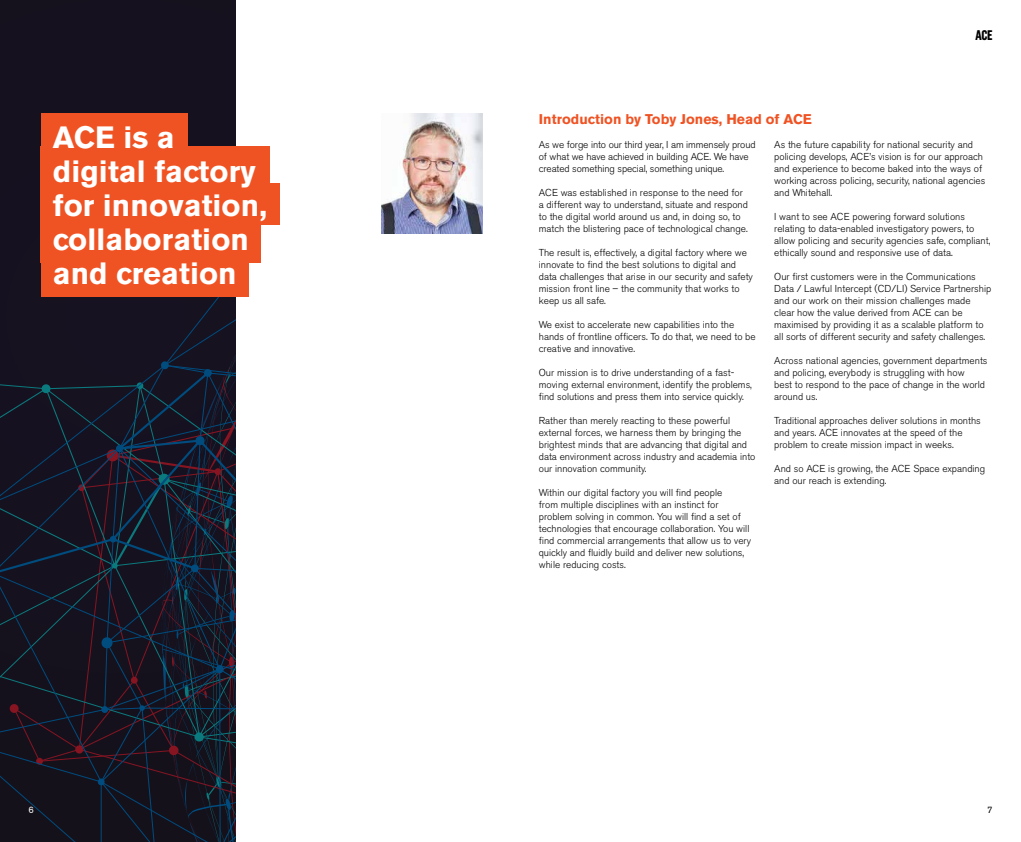
<style>
.page{position:relative;width:1021px;height:842px;background:#fff}
.page>*{position:absolute;margin:0;border:0;box-sizing:border-box;transform-origin:0 0}
.t1{font:700 30.5px/33.9px "Akzidenz Grotesk BE";letter-spacing:.005em;color:#fff}
.t2{font:700 14px "Akzidenz Grotesk BE";letter-spacing:.005em;color:#f05323}
.t3{font:700 13.9px "Grotzec Head Condensed";color:#000}
.t4{font:300 10px/12px "Akzidenz Grotesk BE";color:#000}
.t5{font:9.3px "Akzidenz Grotesk BE";color:#000}
.t6{font:9.3px "Akzidenz Grotesk BE";color:#fff}
</style>
<div class="page">
<svg style="left:0;top:0;width:235px;height:842px;background:#161624"></svg>
<img style="left:381px;top:113px;width:101px;height:120px">
<div style="left:41px;top:113px;width:146px;height:42px;background:#f05323"></div>
<div style="left:41px;top:146px;width:229px;height:42px;background:#f05323"></div>
<div style="left:41px;top:183px;width:239px;height:42px;background:#f05323"></div>
<div style="left:41px;top:221px;width:220px;height:42px;background:#f05323"></div>
<div style="left:41px;top:255px;width:207px;height:42px;background:#f05323"></div>
<h1 class="t1" style="left:53px;top:121px;width:216px">ACE is a digital factory for innovation, collaboration and creation</h1>
<p class="t6" style="left:28px;top:804px;width:7px">6</p>
<h2 class="t2" style="left:539px;top:111px;width:274px">Introduction by Toby Jones, Head of ACE</h2>
<h3 class="t3" style="left:975px;top:27px;width:19px">ACE</h3>
<p class="t4" style="left:539px;top:139px;width:218px">As we forge into our third year, I am immensely proud of what we have achieved in building ACE. We have created something special, something unique.</p>
<p class="t4" style="left:539px;top:187px;width:211px">ACE was established in response to the need for a different way to understand, situate and respond to the digital world around us and, in doing so, to match the blistering pace of technological change.</p>
<p class="t4" style="left:539px;top:247px;width:216px">The result is, effectively, a digital factory where we innovate to find the best solutions to digital and data challenges that arise in our security and safety mission front line – the community that works to keep us all safe.</p>
<p class="t4" style="left:539px;top:319px;width:218px">We exist to accelerate new capabilities into the hands of frontline officers. To do that, we need to be creative and innovative.</p>
<p class="t4" style="left:539px;top:367px;width:214px">Our mission is to drive understanding of a fast&shy;moving external environment, identify the problems, find solutions and press them into service quickly.</p>
<p class="t4" style="left:539px;top:415px;width:218px">Rather than merely reacting to these powerful external forces, we harness them by bringing the brightest minds that are advancing that digital and data environment across industry and academia into our innovation community.</p>
<p class="t4" style="left:539px;top:487px;width:214px">Within our digital factory you will find people<br>from multiple disciplines with an instinct for problem solving in common. You will find a set of technologies that encourage collaboration. You will find commercial arrangements that allow us to very quickly and fluidly build and deliver new solutions, while reducing costs.</p>
<p class="t4" style="left:774px;top:139px;width:213px">As the future capability for national security and policing develops, ACE’s vision is for our approach and experience to become baked into the ways of working across policing, security, national agencies and Whitehall.</p>
<p class="t4" style="left:774px;top:211px;width:218px">I want to see ACE powering forward solutions relating to data-enabled investigatory powers, to allow policing and security agencies safe, compliant, ethically sound and responsive use of data.</p>
<p class="t4" style="left:774px;top:271px;width:218px">Our first customers were in the Communications Data / Lawful Intercept (CD/LI) Service Partnership and our work on their mission challenges made clear how the value derived from ACE can be maximised by providing it as a scalable platform to all sorts of different security and safety challenges.</p>
<p class="t4" style="left:774px;top:355px;width:215px">Across national agencies, government departments and policing, everybody is struggling with how<br>best to respond to the pace of change in the world around us.</p>
<p class="t4" style="left:774px;top:415px;width:208px">Traditional approaches deliver solutions in months and years. ACE innovates at the speed of the problem to create mission impact in weeks.</p>
<p class="t4" style="left:774px;top:463px;width:212px">And so ACE is growing, the ACE Space expanding and our reach is extending.</p>
<p class="t5" style="left:987px;top:804px;width:7px">7</p>
</div>
